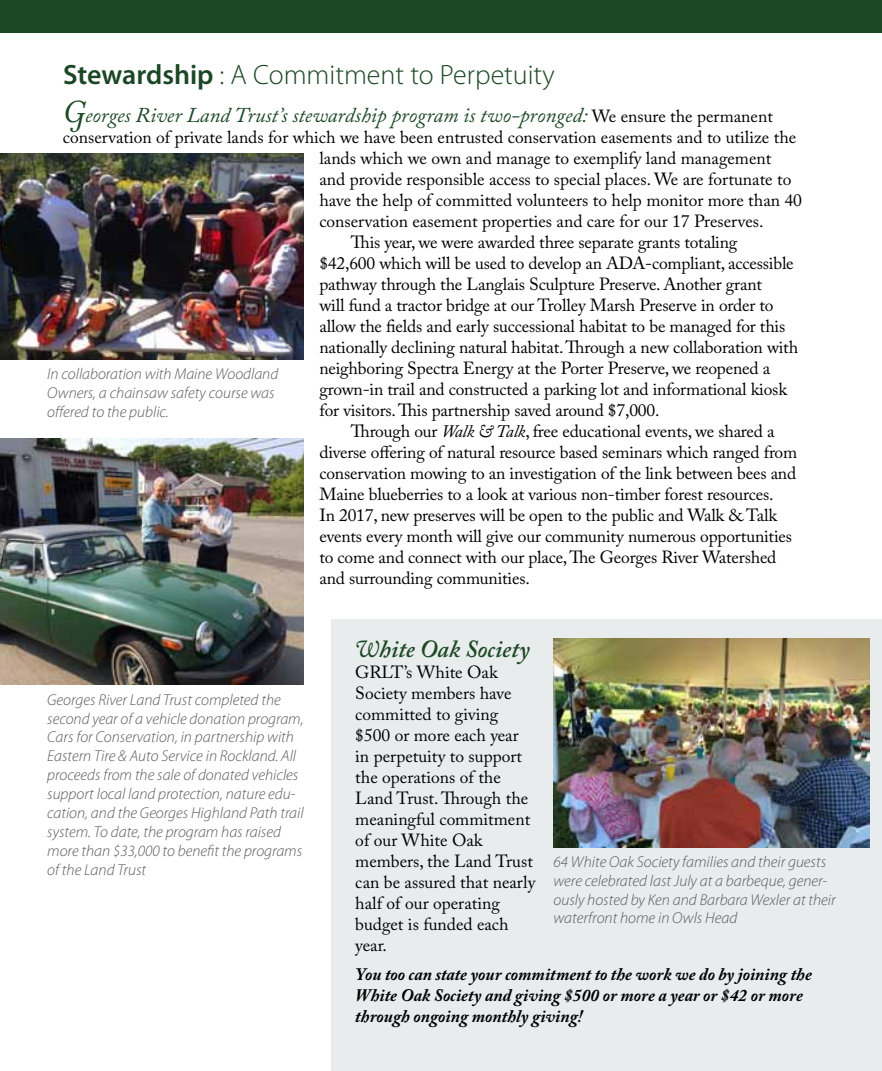
<style>
.page{position:relative;width:882px;height:1071px;background:#fff}
.page>*{position:absolute;margin:0;border:0;box-sizing:border-box;transform-origin:0 0}
.t1{font:300 28px "Myriad Pro";color:#1b4725}
.t2{font:italic 600 24.5px "Adobe Caslon Pro";color:#1b4725}
.t3{font:italic 21px "Adobe Caslon Pro";color:#1b4725}
.t4{font:17.5px/21px "Adobe Caslon Pro";letter-spacing:-.01em;color:#000}
.t5{font:italic 700 17.5px/21px "Adobe Caslon Pro";color:#000}
.t6{font:italic 300 15.75px/18.9px "Myriad Pro";color:#58595b}
.s1{font-weight:600}
.s2{font-family:"Adobe Caslon Swash";font-size:31.5px}
.s3{font-style:normal;font-size:17.5px;color:#000}
.s4{font-style:italic}
.s5{font-family:"Adobe Caslon Swash";font-weight:400}
</style>
<div class="page">
<div style="left:331px;top:619px;width:551px;height:452px;background:#e8eced"></div>
<div style="left:0;top:0;width:882px;height:33px;background:#1b4725"></div>
<img style="left:554px;top:638px;width:315px;height:210px">
<img style="left:0;top:154px;width:304px;height:206px">
<img style="left:0;top:439px;width:304px;height:246px">
<h1 class="t1" style="left:63px;top:59px;width:493px"><span class="s1">Stewardship</span> : A Commitment to Perpetuity</h1>
<p class="t3" style="left:63px;top:102px;width:711px"><span class="s2">G</span>eorges River Land Trust’s stewardship program is two-pronged: <span class="s3">We ensure the permanent</span></p>
<p class="t4" style="left:63px;top:126px;width:735px">conservation of private lands for which we have been entrusted conservation easements and to utilize the</p>
<p class="t4" style="left:319px;top:147px;width:453px">lands which we own and manage to exemplify land management</p>
<p class="t4" style="left:319px;top:168px;width:474px">and provide responsible access to special places. We are fortunate to</p>
<p class="t4" style="left:319px;top:189px;width:484px">have the help of committed volunteers to help monitor more than 40</p>
<p class="t4" style="left:319px;top:210px;width:446px">conservation easement properties and care for our 17 Preserves.</p>
<p class="t4" style="left:351px;top:231px;width:388px">This year, we were awarded three separate grants totaling</p>
<p class="t4" style="left:319px;top:252px;width:476px">$42,600 which will be used to develop an ADA-compliant, accessible</p>
<p class="t4" style="left:319px;top:273px;width:444px">pathway through the Langlais Sculpture Preserve. Another grant</p>
<p class="t4" style="left:319px;top:294px;width:456px">will fund a tractor bridge at our Trolley Marsh Preserve in order to</p>
<p class="t4" style="left:319px;top:315px;width:467px">allow the fields and early successional habitat to be managed for this</p>
<p class="t4" style="left:319px;top:336px;width:480px">nationally declining natural habitat. Through a new collaboration with</p>
<p class="t4" style="left:319px;top:357px;width:452px">neighboring Spectra Energy at the Porter Preserve, we reopened a</p>
<p class="t4" style="left:319px;top:378px;width:469px">grown-in trail and constructed a parking lot and informational kiosk</p>
<p class="t4" style="left:319px;top:399px;width:342px">for visitors. This partnership saved around $7,000.</p>
<p class="t4" style="left:351px;top:420px;width:425px">Through our <span class="s4">Walk &amp; Talk</span>, free educational events, we shared a</p>
<p class="t4" style="left:319px;top:441px;width:479px">diverse offering of natural resource based seminars which ranged from</p>
<p class="t4" style="left:319px;top:462px;width:478px">conservation mowing to an investigation of the link between bees and</p>
<p class="t4" style="left:319px;top:483px;width:456px">Maine blueberries to a look at various non-timber forest resources.</p>
<p class="t4" style="left:319px;top:504px;width:459px">In 2017, new preserves will be open to the public and Walk &amp; Talk</p>
<p class="t4" style="left:319px;top:525px;width:474px">events every month will give our community numerous opportunities</p>
<p class="t4" style="left:319px;top:546px;width:459px">to come and connect with our place, The Georges River Watershed</p>
<p class="t4" style="left:319px;top:567px;width:212px">and surrounding communities.</p>
<p class="t6" style="left:47px;top:365px;width:233px">In collaboration with Maine Woodland<br>Owners, a chainsaw safety course was offered to the public.</p>
<p class="t6" style="left:47px;top:690px;width:258px">Georges River Land Trust completed the second year of a vehicle donation program, Cars for Conservation, in partnership with Eastern Tire &amp; Auto Service in Rockland. All proceeds from the sale of donated vehicles support local land protection, nature edu&shy;cation, and the Georges Highland Path trail system. To date, the program has raised more than $33,000 to benefit the programs of the Land Trust</p>
<h2 class="t2" style="left:355px;top:634px;width:176px"><span class="s5">W</span>hite Oak Society</h2>
<p class="t4" style="left:355px;top:661px;width:182px">GRLT’s White Oak<br>Society members have committed to giving $500 or more each year in perpetuity to support the operations of the<br>Land Trust. Through the meaningful commitment of our White Oak members, the Land Trust can be assured that nearly half of our operating budget is funded each year.</p>
<p class="t5" style="left:355px;top:963px;width:458px">You too can state your commitment to the work we do by joining the<br>White Oak Society and giving $500 or more a year or $42 or more through ongoing monthly giving!</p>
<p class="t6" style="left:554px;top:853px;width:284px">64 White Oak Society families and their guests were celebrated last July at a barbeque, gener&shy;ously hosted by Ken and Barbara Wexler at their waterfront home in Owls Head</p>
</div>
